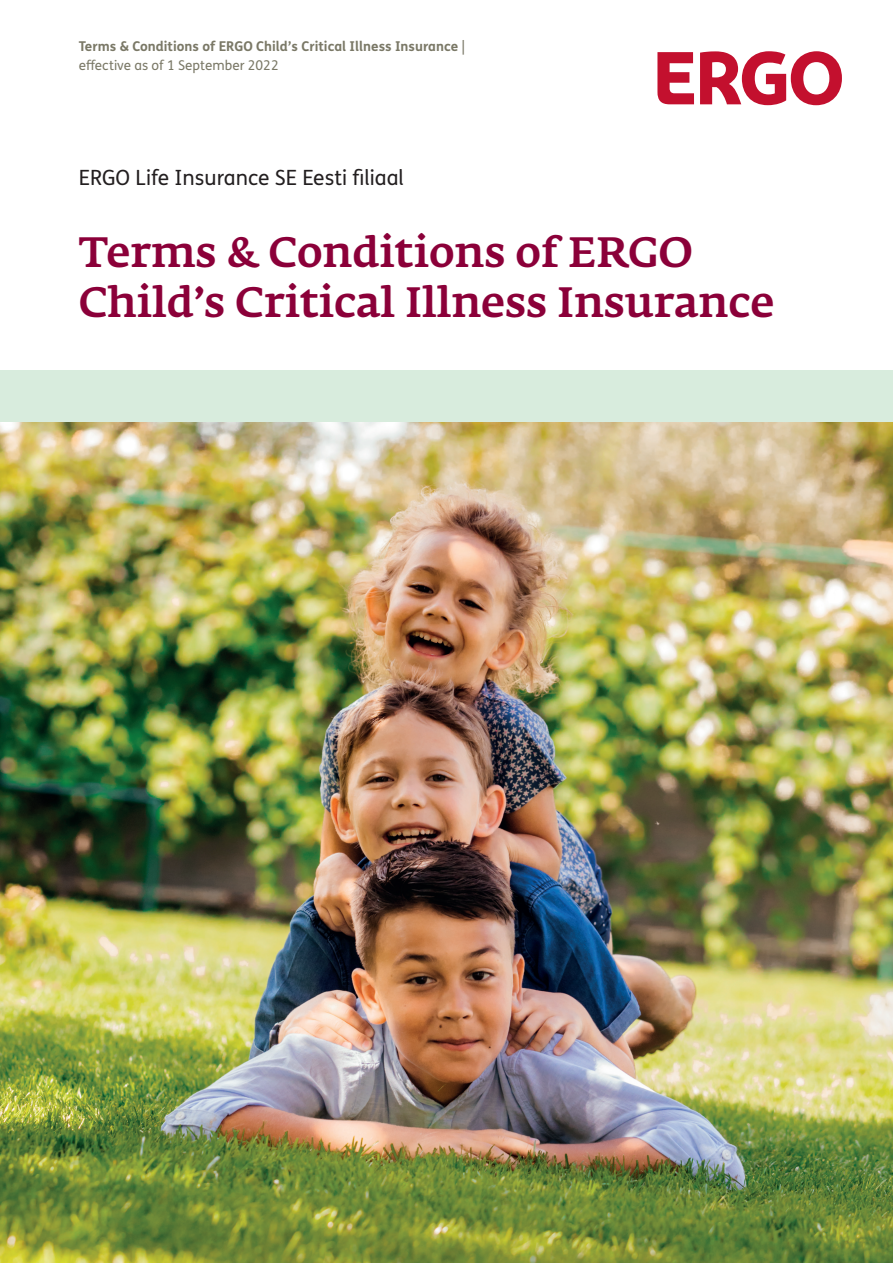
<style>
.page{position:relative;width:893px;height:1263px;background:#fff}
.page>*{position:absolute;margin:0;border:0;box-sizing:border-box;transform-origin:0 0}
.t1{font:500 42px/50.4px "Fedra Serif A Pro";color:#8b0039}
.t2{font:21px "FS Me Pro";color:#231f20}
.t3{font:700 13.5px/19.5px "FS Me Pro";color:#7a7866}
.s1{font-weight:400}
</style>
<div class="page">
<img style="left:0;top:421px;width:893px;height:842px">
<div style="left:0;top:370px;width:893px;height:51px;background:#d8ecdd"></div>
<svg style="left:700px;top:51px;width:142px;height:54px"></svg>
<svg style="left:657px;top:52px;width:37px;height:52px"></svg>
<p class="t3" style="left:79px;top:35px;width:388px">Terms &amp; Conditions of ERGO Child’s Critical Illness Insurance <span class="s1">| effective as of 1 September 2022</span></p>
<h2 class="t2" style="left:79px;top:164px;width:327px">ERGO Life Insurance SE Eesti filiaal</h2>
<h1 class="t1" style="left:79px;top:227px;width:697px">Terms &amp; Conditions of ERGO<br>Child’s Critical Illness Insurance</h1>
</div>
